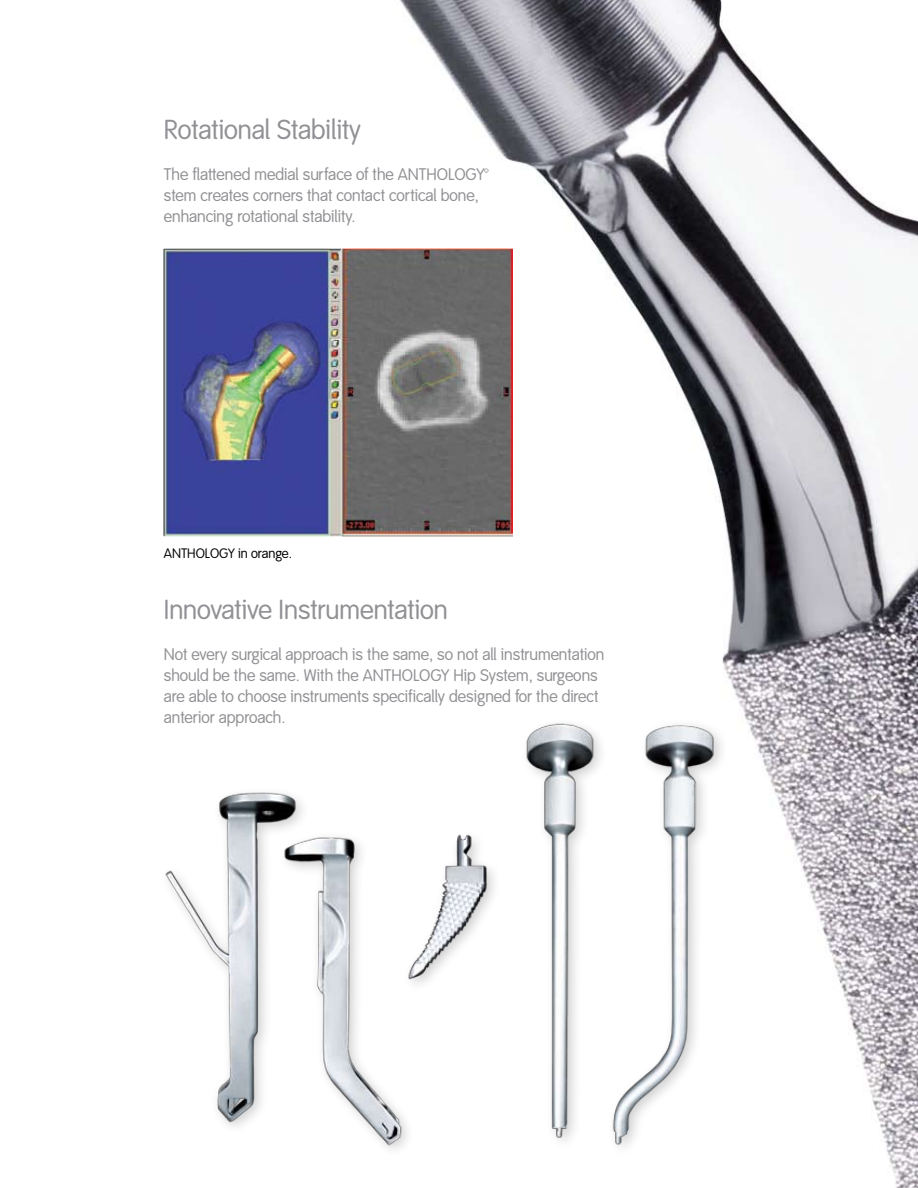
<style>
.page{position:relative;width:918px;height:1188px;background:#fff}
.page>*{position:absolute;margin:0;border:0;box-sizing:border-box;transform-origin:0 0}
.t1{font:27px "Smith&Nephew";color:#919195}
.t2{font:16.5px/21px "Smith&Nephew";color:#919195}
.t3{font:13.5px "Smith&Nephew";color:#000}
</style>
<div class="page">
<img style="left:270px;top:0;width:648px;height:1188px">
<div style="left:158px;top:785px;width:168px;height:369px;background:#fff"></div>
<img style="left:165px;top:792px;width:134px;height:334px">
<div style="left:277px;top:829px;width:159px;height:350px;background:#fff"></div>
<img style="left:284px;top:837px;width:124px;height:313px">
<div style="left:520px;top:716px;width:129px;height:469px;background:#fff"></div>
<img style="left:526px;top:723px;width:75px;height:418px">
<div style="left:606px;top:717px;width:145px;height:466px;background:#fff"></div>
<img style="left:603px;top:714px;width:116px;height:433px">
<div style="left:401px;top:827px;width:120px;height:193px;background:#fff"></div>
<img style="left:408px;top:834px;width:83px;height:150px">
<img style="left:164px;top:249px;width:349px;height:288px">
<h1 class="t1" style="left:164px;top:114px;width:199px">Rotational Stability</h1>
<p class="t2" style="left:164px;top:164px;width:326px">The flattened medial surface of the ANTHOLOGY™ stem creates corners that contact cortical bone, enhancing rotational stability.</p>
<p class="t3" style="left:164px;top:546px;width:130px">ANTHOLOGY in orange.</p>
<h1 class="t1" style="left:164px;top:594px;width:286px">Innovative Instrumentation</h1>
<p class="t2" style="left:164px;top:644px;width:442px">Not every surgical approach is the same, so not all instrumentation should be the same. With the ANTHOLOGY Hip System, surgeons are able to choose instruments specifically designed for the direct anterior approach.</p>
</div>
